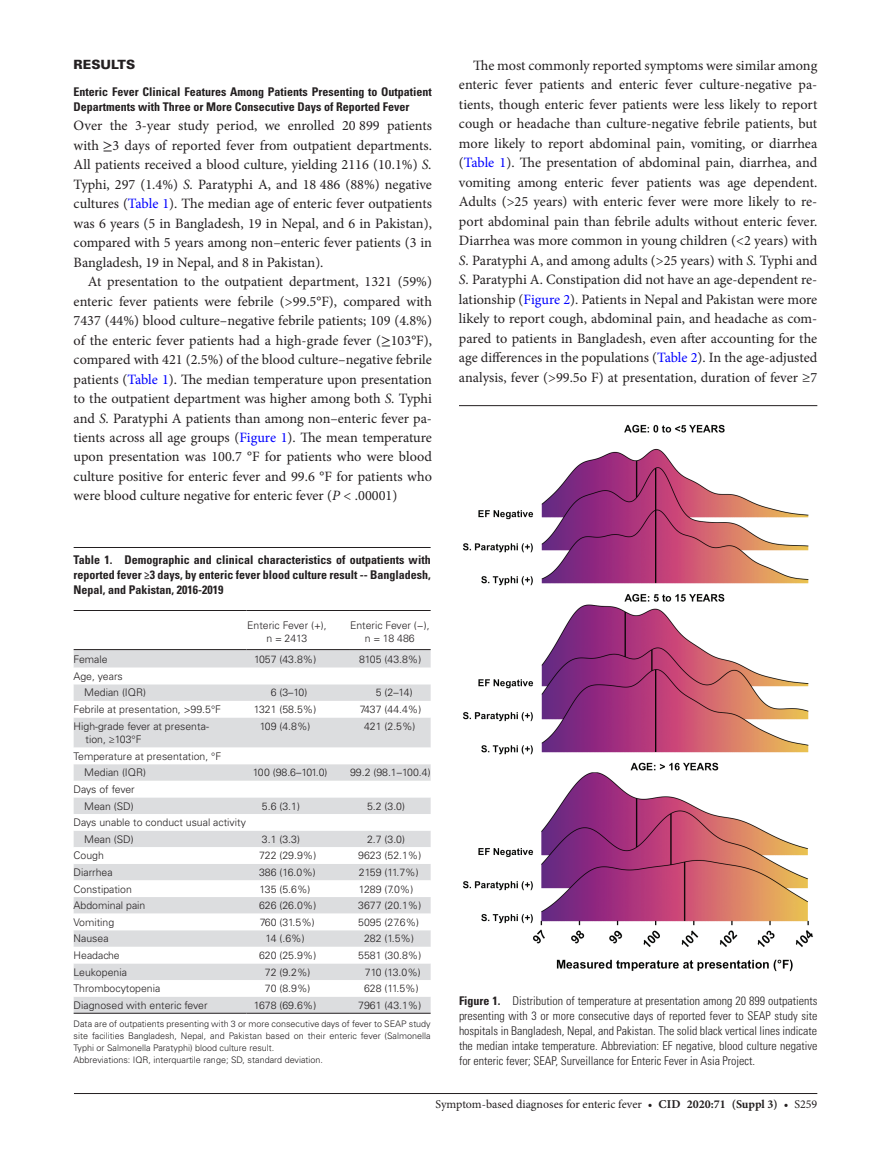
<style>
.page{position:relative;width:891px;height:1174px;background:#fff}
.page>*{position:absolute;margin:0;border:0;box-sizing:border-box;transform-origin:0 0}
.t1{font:14.25px/19.5px "Minion Pro";color:#231f20;text-align:justify}
.t2{font:900 12.75px "Univers LT Std";color:#231f20}
.t3{font:300 condensed 12px/15px "Univers LT Std";color:#231f20;text-align:justify}
.t4{font:700 condensed 12px/15px "Univers LT Std";color:#231f20}
.t5{font:12px "Minion Pro";color:#231f20}
.t6{font:300 10.5px/16.6px "Univers LT Std";color:#231f20}
.t7{font:300 9px/12px "Univers LT Std";color:#231f20}
.s1{font-family:"STIX General"}
.s2{font-style:italic}
.s3{color:#00f}
.s4{font-weight:700}
</style>
<div class="page">
<hr style="left:74px;top:1093px;width:743px;height:1px;background:#231f20">
<hr style="left:74px;top:547px;width:357px;height:1px;background:#231f20">
<svg style="left:74px;top:650px;width:357px;height:363px;background:#dadbdd"></svg>
<svg style="left:74px;top:668px;width:357px;height:329px"></svg>
<hr style="left:74px;top:610px;width:173px;height:1px;background:#231f20">
<hr style="left:74px;top:649px;width:173px;height:1px;background:#231f20">
<hr style="left:247px;top:610px;width:102px;height:1px;background:#231f20">
<hr style="left:247px;top:649px;width:102px;height:1px;background:#231f20">
<hr style="left:349px;top:610px;width:82px;height:1px;background:#231f20">
<hr style="left:349px;top:649px;width:82px;height:1px;background:#231f20">
<hr style="left:74px;top:1013px;width:173px;height:1px;background:#231f20">
<hr style="left:247px;top:1013px;width:102px;height:1px;background:#231f20">
<hr style="left:349px;top:1013px;width:82px;height:1px;background:#231f20">
<hr style="left:459px;top:405px;width:358px;height:1px;background:#231f20">
<img style="left:463px;top:425px;width:350px;height:547px">
<p class="t2" style="left:74px;top:56px;width:63px">RESULTS</p>
<p class="t4" style="left:74px;top:84px;width:360px">Enteric Fever Clinical Features Among Patients Presenting to Outpatient<br>Departments with Three or More Consecutive Days of Reported Fever</p>
<p class="t1" style="left:74px;top:116px;width:360px">Over the 3-year study period, we enrolled 20 899 patients with <span class="s1">≥</span>3 days of reported fever from outpatient departments.<br>All patients received a blood culture, yielding 2116 (10.1%) <span class="s2">S.<br></span>Typhi, 297 (1.4%) <span class="s2">S.</span> Paratyphi A, and 18 486 (88%) negative cultures (<span class="s3">Table 1</span>). The median age of enteric fever outpatients was 6 years (5 in Bangladesh, 19 in Nepal, and 6 in Pakistan), compared with 5 years among non–enteric fever patients (3 in Bangladesh, 19 in Nepal, and 8 in Pakistan).</p>
<p class="t1" style="left:74px;top:272px;width:360px;text-indent:14px">At presentation to the outpatient department, 1321 (59%) enteric fever patients were febrile (&gt;99.5°F), compared with 7437 (44%) blood culture–negative febrile patients; 109 (4.8%) of the enteric fever patients had a high-grade fever (<span class="s1">≥</span>103°F), compared with 421 (2.5%) of the blood culture–negative febrile patients (<span class="s3">Table 1</span>). The median temperature upon presentation to the outpatient department was higher among both <span class="s2">S.</span> Typhi and <span class="s2">S.</span> Paratyphi A patients than among non–enteric fever pa&shy;tients across all age groups (<span class="s3">Figure 1</span>). The mean temperature upon presentation was 100.7 °F for patients who were blood culture positive for enteric fever and 99.6 °F for patients who were blood culture negative for enteric fever (<span class="s2">P</span> &lt; .00001)</p>
<p class="t4" style="left:74px;top:553px;width:359px;text-align:justify">Table 1. Demographic and clinical characteristics of outpatients with reported fever ≥3 days, by enteric fever blood culture result -- Bangladesh, Nepal, and Pakistan, 2016-2019</p>
<p class="t6" style="left:247px;top:618px;width:81px;line-height:13.5px;text-align:center">Enteric Fever (+), n = 2413</p>
<p class="t6" style="left:350px;top:618px;width:81px;line-height:13.5px;text-align:center">Enteric Fever (−), n = 18 486</p>
<p class="t6" style="left:74px;top:651px;width:36px">Female</p>
<p class="t6" style="left:254px;top:651px;width:64px">1057 (43.8%)</p>
<p class="t6" style="left:359px;top:651px;width:64px">8105 (43.8%)</p>
<p class="t6" style="left:84px;top:668px;width:63px;text-indent:-10px">Age, years<br>Median (IQR)</p>
<p class="t6" style="left:271px;top:684px;width:38px">6 (3–10)</p>
<p class="t6" style="left:376px;top:684px;width:38px">5 (2–14)</p>
<p class="t6" style="left:74px;top:701px;width:149px">Febrile at presentation, &gt;99.5°F</p>
<p class="t6" style="left:254px;top:701px;width:64px">1321 (58.5%)</p>
<p class="t6" style="left:360px;top:701px;width:63px">7437 (44.4%)</p>
<p class="t6" style="left:86px;top:719px;width:125px;line-height:13.5px;text-indent:-12px">High-grade fever at presenta&shy;tion, ≥103°F</p>
<p class="t6" style="left:260px;top:718px;width:52px">109 (4.8%)</p>
<p class="t6" style="left:364px;top:718px;width:53px">421 (2.5%)</p>
<p class="t6" style="left:84px;top:748px;width:139px;text-indent:-10px">Temperature at presentation, °F<br>Median (IQR)</p>
<p class="t6" style="left:253px;top:764px;width:76px">100 (98.6–101.0)</p>
<p class="t6" style="left:350px;top:764px;width:82px">99.2 (98.1–100.4)</p>
<p class="t6" style="left:74px;top:781px;width:63px;text-align:right">Days of fever<br>Mean (SD)</p>
<p class="t6" style="left:84px;top:814px;width:163px;text-indent:-10px">Days unable to conduct usual activity<br>Mean (SD)</p>
<p class="t6" style="left:262px;top:797px;width:39px">5.6 (3.1)</p>
<p class="t6" style="left:367px;top:797px;width:39px">5.2 (3.0)</p>
<p class="t6" style="left:262px;top:831px;width:39px">3.1 (3.3)</p>
<p class="t6" style="left:367px;top:831px;width:39px">2.7 (3.0)</p>
<p class="t6" style="left:74px;top:847px;width:32px">Cough</p>
<p class="t6" style="left:259px;top:847px;width:59px">722 (29.9%)</p>
<p class="t6" style="left:358px;top:847px;width:65px">9623 (52.1%)</p>
<p class="t6" style="left:74px;top:864px;width:40px">Diarrhea</p>
<p class="t6" style="left:259px;top:864px;width:58px">386 (16.0%)</p>
<p class="t6" style="left:359px;top:864px;width:61px">2159 (11.7%)</p>
<p class="t6" style="left:74px;top:880px;width:60px">Constipation</p>
<p class="t6" style="left:260px;top:880px;width:52px">135 (5.6%)</p>
<p class="t6" style="left:359px;top:880px;width:56px">1289 (7.0%)</p>
<p class="t6" style="left:74px;top:897px;width:73px">Abdominal pain</p>
<p class="t6" style="left:259px;top:897px;width:59px">626 (26.0%)</p>
<p class="t6" style="left:358px;top:897px;width:65px">3677 (20.1%)</p>
<p class="t6" style="left:74px;top:914px;width:42px">Vomiting</p>
<p class="t6" style="left:260px;top:914px;width:56px">760 (31.5%)</p>
<p class="t6" style="left:358px;top:914px;width:62px">5095 (27.6%)</p>
<p class="t6" style="left:74px;top:930px;width:37px">Nausea</p>
<p class="t6" style="left:265px;top:930px;width:41px">14 (.6%)</p>
<p class="t6" style="left:364px;top:930px;width:51px">282 (1.5%)</p>
<p class="t6" style="left:74px;top:947px;width:48px">Headache</p>
<p class="t6" style="left:259px;top:947px;width:59px">620 (25.9%)</p>
<p class="t6" style="left:358px;top:947px;width:65px">5581 (30.8%)</p>
<p class="t6" style="left:74px;top:963px;width:55px">Leukopenia</p>
<p class="t6" style="left:265px;top:963px;width:47px">72 (9.2%)</p>
<p class="t6" style="left:365px;top:963px;width:57px">710 (13.0%)</p>
<p class="t6" style="left:74px;top:980px;width:88px">Thrombocytopenia</p>
<p class="t6" style="left:265px;top:980px;width:47px">70 (8.9%)</p>
<p class="t6" style="left:364px;top:980px;width:56px">628 (11.5%)</p>
<p class="t6" style="left:74px;top:997px;width:135px">Diagnosed with enteric fever</p>
<p class="t6" style="left:254px;top:997px;width:64px">1678 (69.6%)</p>
<p class="t6" style="left:358px;top:997px;width:65px">7961 (43.1%)</p>
<p class="t7" style="left:74px;top:1018px;width:359px">Data are of outpatients presenting with 3 or more consecutive days of fever to SEAP study site facilities Bangladesh, Nepal, and Pakistan based on their enteric fever (Salmonella Typhi or Salmonella Paratyphi) blood culture result.<br>Abbreviations: IQR, interquartile range; SD, standard deviation.</p>
<p class="t1" style="left:459px;top:55px;width:360px;text-indent:14px">The most commonly reported symptoms were similar among enteric fever patients and enteric fever culture-negative pa&shy;tients, though enteric fever patients were less likely to report cough or headache than culture-negative febrile patients, but more likely to report abdominal pain, vomiting, or diarrhea (<span class="s3">Table 1</span>). The presentation of abdominal pain, diarrhea, and vomiting among enteric fever patients was age dependent.<br>Adults (&gt;25 years) with enteric fever were more likely to re&shy;port abdominal pain than febrile adults without enteric fever.<br>Diarrhea was more common in young children (&lt;2 years) with <span class="s2">S.</span> Paratyphi A, and among adults (&gt;25 years) with <span class="s2">S.</span> Typhi and <span class="s2">S.</span> Paratyphi A. Constipation did not have an age-dependent re&shy;lationship (<span class="s3">Figure 2</span>). Patients in Nepal and Pakistan were more likely to report cough, abdominal pain, and headache as com&shy;pared to patients in Bangladesh, even after accounting for the age differences in the populations (<span class="s3">Table 2</span>). In the age-adjusted analysis, fever (&gt;99.5o F) at presentation, duration of fever ≥7</p>
<p class="t3" style="left:459px;top:994px;width:360px"><span class="s4">Figure 1.</span> Distribution of temperature at presentation among 20 899 outpatients presenting with 3 or more consecutive days of reported fever to SEAP study site hospitals in Bangladesh, Nepal, and Pakistan. The solid black vertical lines indicate the median intake temperature. Abbreviation: EF negative, blood culture negative for enteric fever; SEAP, Surveillance for Enteric Fever in Asia Project.</p>
<p class="t5" style="left:436px;top:1096px;width:383px">Symptom-based diagnoses for enteric fever • <span class="s4">cid 2020:71 (Suppl 3)</span> • S259</p>
</div>
